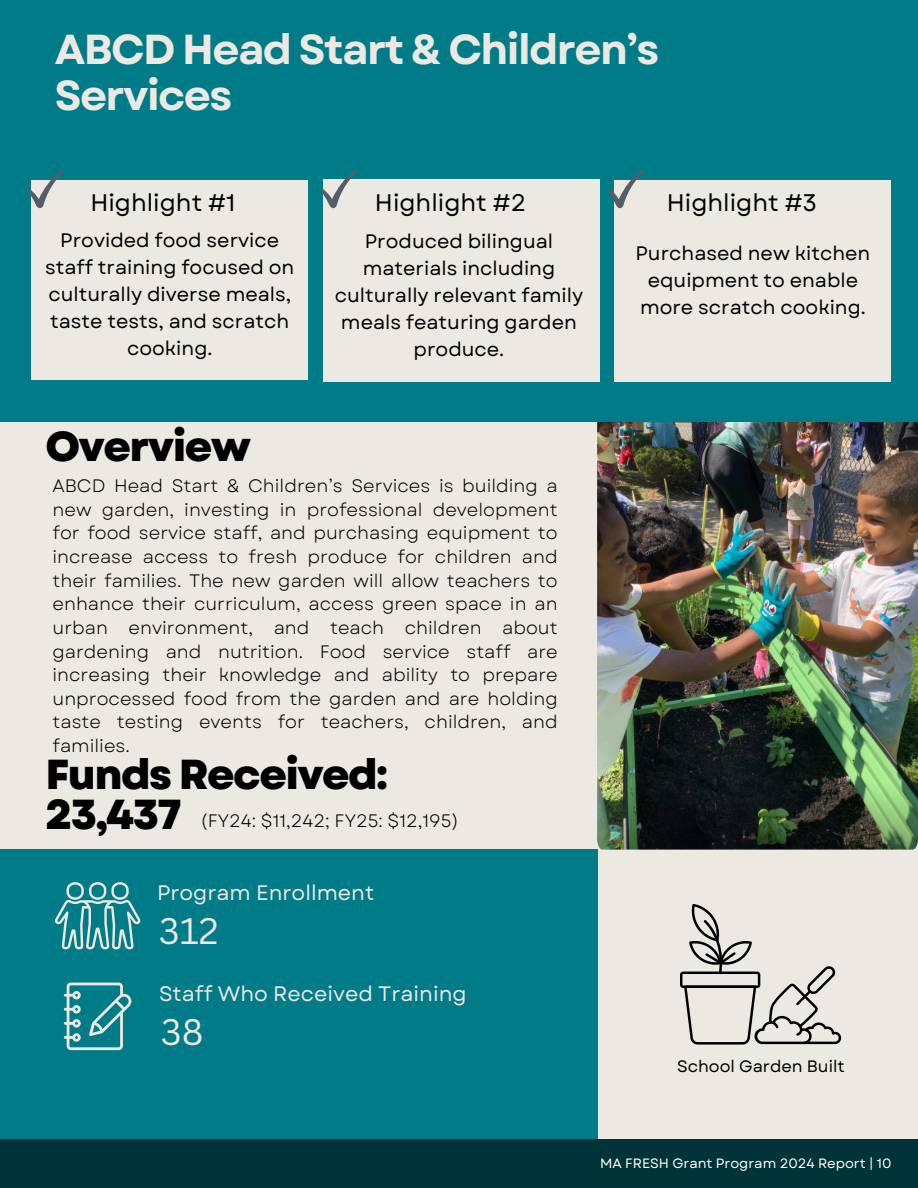
<style>
.page{position:relative;width:918px;height:1188px;background:#ece8e2}
.page>*{position:absolute;margin:0;border:0;box-sizing:border-box;transform-origin:0 0}
.t1{font:700 41.85px/46.2px "Garet";letter-spacing:-.04em;color:#ece8e2}
.t2{font:800 41.85px/39.3px "Garet";letter-spacing:-.04em;color:#000}
.t3{font:36px "Canva Sans";color:#ece8e2}
.t4{font:24px "Garet";color:#000}
.t5{font:21px "Garet";color:#ece8e2}
.t6{font:19.5px/27px "Garet";color:#000;text-align:center}
.t7{font:18px/23.7px "Garet";color:#000;text-align:justify}
.t8{font:16.5px "Garet";color:#000}
.t9{font:13.5px "Garet";color:#fff}
</style>
<div class="page">
<img style="left:597px;top:421px;width:321px;height:429px">
<div style="left:0;top:0;width:918px;height:421px;background:#007c89"></div>
<div style="left:0;top:850px;width:597px;height:338px;background:#007c89"></div>
<div style="left:0;top:1139px;width:918px;height:49px;background:#013439"></div>
<div style="left:32px;top:180px;width:276px;height:200px;background:#ece8e2"></div>
<div style="left:323px;top:179px;width:277px;height:203px;background:#ece8e2"></div>
<div style="left:615px;top:180px;width:276px;height:202px;background:#ece8e2"></div>
<svg style="left:27px;top:169px;width:37px;height:39px"></svg>
<svg style="left:320px;top:169px;width:37px;height:39px"></svg>
<svg style="left:607px;top:169px;width:37px;height:39px"></svg>
<svg style="left:680px;top:904px;width:161px;height:140px"></svg>
<svg style="left:55px;top:882px;width:85px;height:68px"></svg>
<svg style="left:64px;top:983px;width:67px;height:67px"></svg>
<h4 class="t1" style="left:55px;top:26px;width:606px">ABCD Head Start &amp; Children’s<br>Services</h4>
<h1 class="t4" style="left:90px;top:186px;width:146px">Highlight #1</h1>
<h6 class="t4" style="left:375px;top:186px;width:153px">Highlight #2</h6>
<h1 class="t4" style="left:667px;top:186px;width:152px">Highlight #3</h1>
<p class="t6" style="left:45px;top:227px;width:251px">Provided food service staff training focused on culturally diverse meals, taste tests, and scratch cooking.</p>
<h3 class="t2" style="left:45px;top:427px;width:207px">Overview</h3>
<p class="t6" style="left:335px;top:227px;width:250px">Produced bilingual materials including culturally relevant family meals featuring garden produce.</p>
<p class="t7" style="left:53px;top:474px;width:507px">ABCD Head Start &amp; Children’s Services is building a new garden, investing in professional development for food service staff, and purchasing equipment to increase access to fresh produce for children and their families. The new garden will allow teachers to enhance their curriculum, access green space in an urban environment, and teach children about gardening and nutrition. Food service staff are increasing their knowledge and ability to prepare unprocessed food from the garden and are holding taste testing events for teachers, children, and families.</p>
<h4 class="t2" style="left:45px;top:755px;width:344px">Funds Received:<br>23,437</h4>
<h5 class="t7" style="left:200px;top:809px;width:260px">(FY24: $11,242; FY25: $12,195)</h5>
<h4 class="t5" style="left:157px;top:878px;width:219px">Program Enrollment</h4>
<h3 class="t3" style="left:159px;top:906px;width:61px">312</h3>
<h3 class="t5" style="left:159px;top:978px;width:309px">Staff Who Received Training</h3>
<h2 class="t3" style="left:161px;top:1006px;width:44px">38</h2>
<h4 class="t6" style="left:636px;top:239px;width:236px">Purchased new kitchen equipment to enable more scratch cooking.</h4>
<p class="t8" style="left:677px;top:1054px;width:169px">School Garden Built</p>
<h3 class="t9" style="left:600px;top:1153px;width:293px">MA FRESH Grant Program 2024 Report | 10</h3>
</div>
